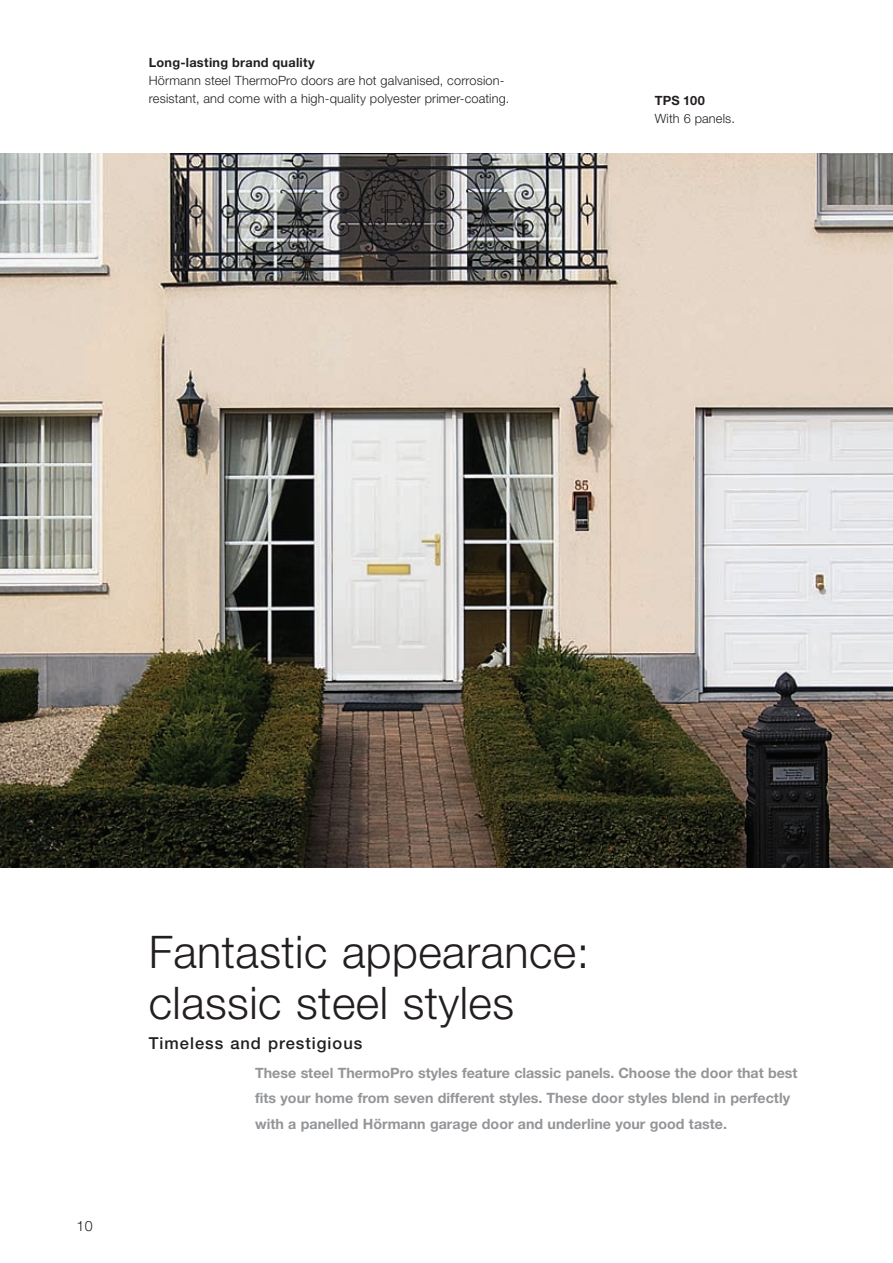
<style>
.page{position:relative;width:893px;height:1263px;background:#fff}
.page>*{position:absolute;margin:0;border:0;box-sizing:border-box;transform-origin:0 0}
.t1{font:300 45px/51px "Hoermann Helvetica Neue";letter-spacing:.01em;color:#231f20}
.t2{font:500 16.5px "Hoermann Helvetica Neue";letter-spacing:.06em;color:#231f20}
.t3{font:700 14.25px/25.5px "Hoermann Helvetica Neue";color:#939598}
.t4{font:300 14.25px "Hoermann Helvetica Neue";color:#231f20}
.t5{font:300 12.75px/18px "Hoermann Helvetica Neue";letter-spacing:.015em;color:#231f20}
.t6{font:700 12.75px "Hoermann Helvetica Neue";letter-spacing:.02em;color:#231f20}
</style>
<div class="page">
<img style="left:0;top:153px;width:893px;height:714px">
<p class="t6" style="left:149px;top:54px;width:167px">Long-lasting brand quality</p>
<p class="t5" style="left:149px;top:71px;width:362px">Hörmann steel ThermoPro doors are hot galvanised, corrosion&shy;resistant, and come with a high-quality polyester primer-coating.</p>
<p class="t6" style="left:655px;top:91px;width:52px">TPS 100</p>
<p class="t5" style="left:655px;top:108px;width:82px">With 6 panels.</p>
<p class="t4" style="left:77px;top:1215px;width:18px">10</p>
<h1 class="t1" style="left:149px;top:923px;width:442px">Fantastic appearance: classic steel styles</h1>
<p class="t2" style="left:149px;top:1031px;width:215px">Timeless and prestigious</p>
<p class="t3" style="left:255px;top:1059px;width:544px">These steel ThermoPro styles feature classic panels. Choose the door that best fits your home from seven different styles. These door styles blend in perfectly with a panelled Hörmann garage door and underline your good taste.</p>
</div>
